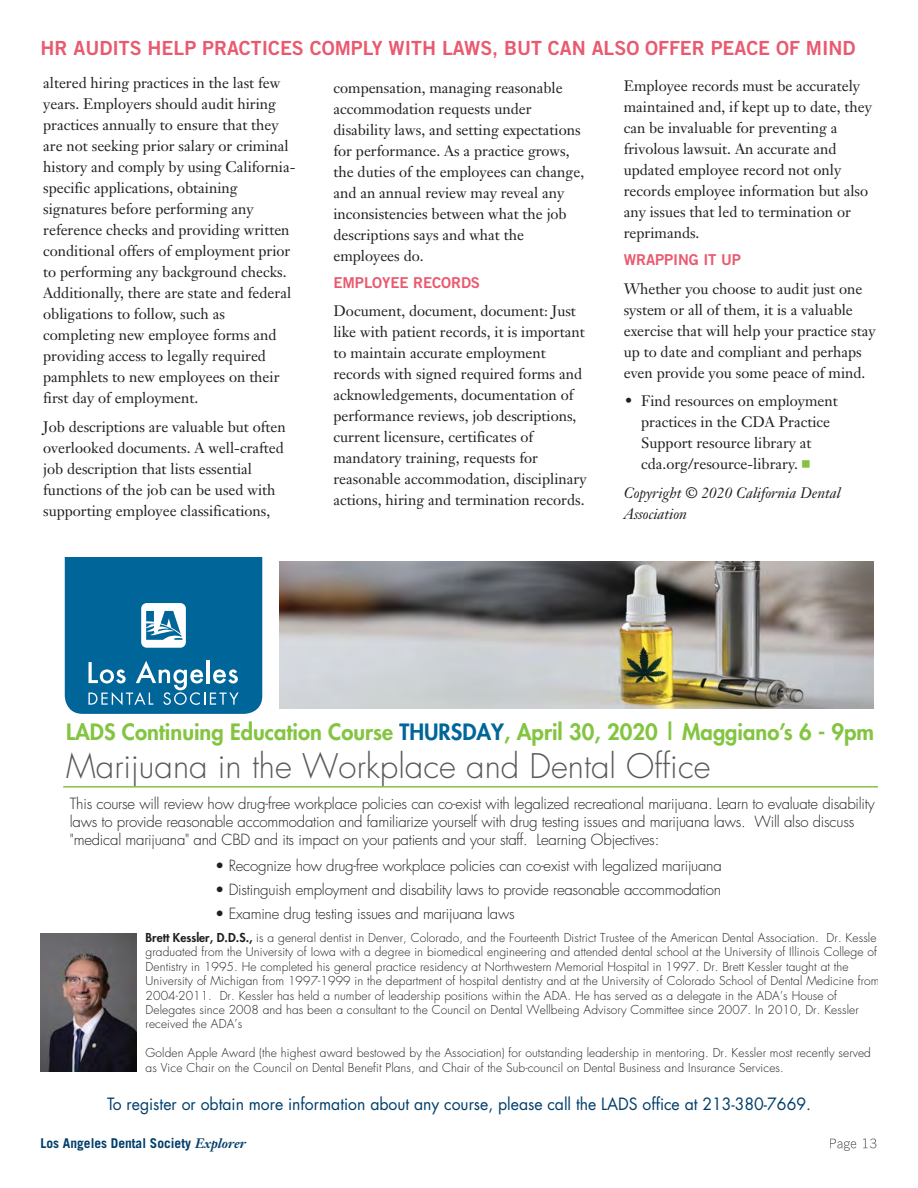
<style>
.page{position:relative;width:918px;height:1188px;background:#fff}
.page>*{position:absolute;margin:0;border:0;box-sizing:border-box;transform-origin:0 0}
.t1{font:300 33px "Futura";color:#58595b}
.t2{font:800 21.9px "Futura";color:#83c441}
.t3{font:19.5px "Trade Gothic Bold Two";color:#e95a6f}
.t4{font:16.5px "Futura";color:#003e6b;scale:.96 1}
.t5{font:15px/21px "Janson Text";color:#231f20}
.t6{font:300 15px/18px "Futura";letter-spacing:-.015em;color:#231f20}
.t7{font:italic 15px/21px "Janson Text";color:#231f20}
.t8{font:15px "Trade Gothic Bold Two";letter-spacing:-.005em;color:#e95a6f}
.t9{font:700 13.5px "Trade Gothic";color:#003e6b}
.t10{font:300 12px/14.4px "Futura";letter-spacing:.01em;color:#231f20}
.s1{font-family:"Universal Newswith Comm Pi";color:#82c341}
.s2{color:#069}
.s3{font-weight:800}
.s4{font-family:"Janson Text";font-style:italic}
</style>
<div class="page">
<svg style="left:830px;top:1139px;width:26px;height:12px"></svg>
<svg style="left:863px;top:1138px;width:13px;height:10px"></svg>
<hr style="left:63px;top:786px;width:815px;height:2px;background:#83c441">
<svg style="left:65px;top:558px;width:197px;height:156px;background:#1975a3"></svg>
<img style="left:40px;top:933px;width:97px;height:139px">
<img style="left:280px;top:561px;width:593px;height:148px">
<h3 class="t3" style="left:40px;top:40px;width:817px">HR AUDITS HELP PRACTICES COMPLY WITH LAWS, BUT CAN ALSO OFFER PEACE OF MIND</h3>
<p class="t5" style="left:43px;top:74px;width:254px">altered hiring practices in the last few years. Employers should audit hiring practices annually to ensure that they are not seeking prior salary or criminal history and comply by using California&shy;specific applications, obtaining signatures before performing any reference checks and providing written conditional offers of employment prior to performing any background checks.<br>Additionally, there are state and federal obligations to follow, such as completing new employee forms and providing access to legally required pamphlets to new employees on their first day of employment.</p>
<p class="t5" style="left:43px;top:418px;width:244px">Job descriptions are valuable but often overlooked documents. A well-crafted job description that lists essential functions of the job can be used with supporting employee classifications,</p>
<p class="t5" style="left:333px;top:79px;width:252px">compensation, managing reasonable accommodation requests under disability laws, and setting expectations for performance. As a practice grows, the duties of the employees can change, and an annual review may reveal any inconsistencies between what the job descriptions says and what the employees do.</p>
<p class="t8" style="left:333px;top:277px;width:148px">EMPLOYEE RECORDS</p>
<p class="t5" style="left:333px;top:302px;width:255px">Document, document, document: Just like with patient records, it is important to maintain accurate employment records with signed required forms and acknowledgements, documentation of performance reviews, job descriptions, current licensure, certificates of mandatory training, requests for reasonable accommodation, disciplinary actions, hiring and termination records.</p>
<p class="t5" style="left:624px;top:77px;width:250px">Employee records must be accurately maintained and, if kept up to date, they can be invaluable for preventing a frivolous lawsuit. An accurate and updated employee record not only records employee information but also any issues that led to termination or reprimands.</p>
<p class="t8" style="left:624px;top:255px;width:119px">WRAPPING IT UP</p>
<p class="t5" style="left:624px;top:280px;width:253px">Whether you choose to audit just one system or all of them, it is a valuable exercise that will help your practice stay up to date and compliant and perhaps even provide you some peace of mind.</p>
<p class="t5" style="left:641px;top:392px;width:198px;text-indent:-16px">• Find resources on employment practices in the CDA Practice<br>Support resource library at cda.org/resource-library. <span class="s1">-</span></p>
<p class="t7" style="left:624px;top:484px;width:219px">Copyright © 2020 California Dental<br>Association</p>
<h2 class="t2" style="left:66px;top:721px;width:809px">LADS Continuing Education Course <span class="s2">THURSDAY</span>, April 30, 2020 | Maggiano’s 6 - 9pm</h2>
<h1 class="t1" style="left:66px;top:751px;width:646px">Marijuana in the Workplace and Dental Office</h1>
<p class="t6" style="left:70px;top:796px;width:806px">This course will review how drug-free workplace policies can co-exist with legalized recreational marijuana. Learn to evaluate disability laws to provide reasonable accommodation and familiarize yourself with drug testing issues and marijuana laws. Will also discuss "medical marijuana" and CBD and its impact on your patients and your staff. Learning Objectives:</p>
<p class="t6" style="left:215px;top:857px;width:508px">• Recognize how drug-free workplace policies can co-exist with legalized marijuana</p>
<p class="t6" style="left:215px;top:881px;width:508px">• Distinguish employment and disability laws to provide reasonable accommodation</p>
<p class="t6" style="left:215px;top:905px;width:301px">• Examine drug testing issues and marijuana laws</p>
<p class="t10" style="left:146px;top:931px;width:736px"><span class="s3">Brett Kessler, D.D.S.,</span> is a general dentist in Denver, Colorado, and the Fourteenth District Trustee of the American Dental Association. Dr. Kessle graduated from the University of Iowa with a degree in biomedical engineering and attended dental school at the University of Illinois College of Dentistry in 1995. He completed his general practice residency at Northwestern Memorial Hospital in 1997. Dr. Brett Kessler taught at the University of Michigan from 1997-1999 in the department of hospital dentistry and at the University of Colorado School of Dental Medicine from 2004-2011. Dr. Kessler has held a number of leadership positions within the ADA. He has served as a delegate in the ADA’s House of Delegates since 2008 and has been a consultant to the Council on Dental Wellbeing Advisory Committee since 2007. In 2010, Dr. Kessler received the ADA’s</p>
<p class="t10" style="left:146px;top:1047px;width:727px">Golden Apple Award (the highest award bestowed by the Association) for outstanding leadership in mentoring. Dr. Kessler most recently served as Vice Chair on the Council on Dental Benefit Plans, and Chair of the Sub-council on Dental Business and Insurance Services.</p>
<p class="t4" style="left:107px;top:1096px;width:735px">To register or obtain more information about any course, please call the LADS office at 213-380-7669.</p>
<p class="t9" style="left:40px;top:1139px;width:207px">Los Angeles Dental Society <span class="s4">Explorer</span></p>
</div>
